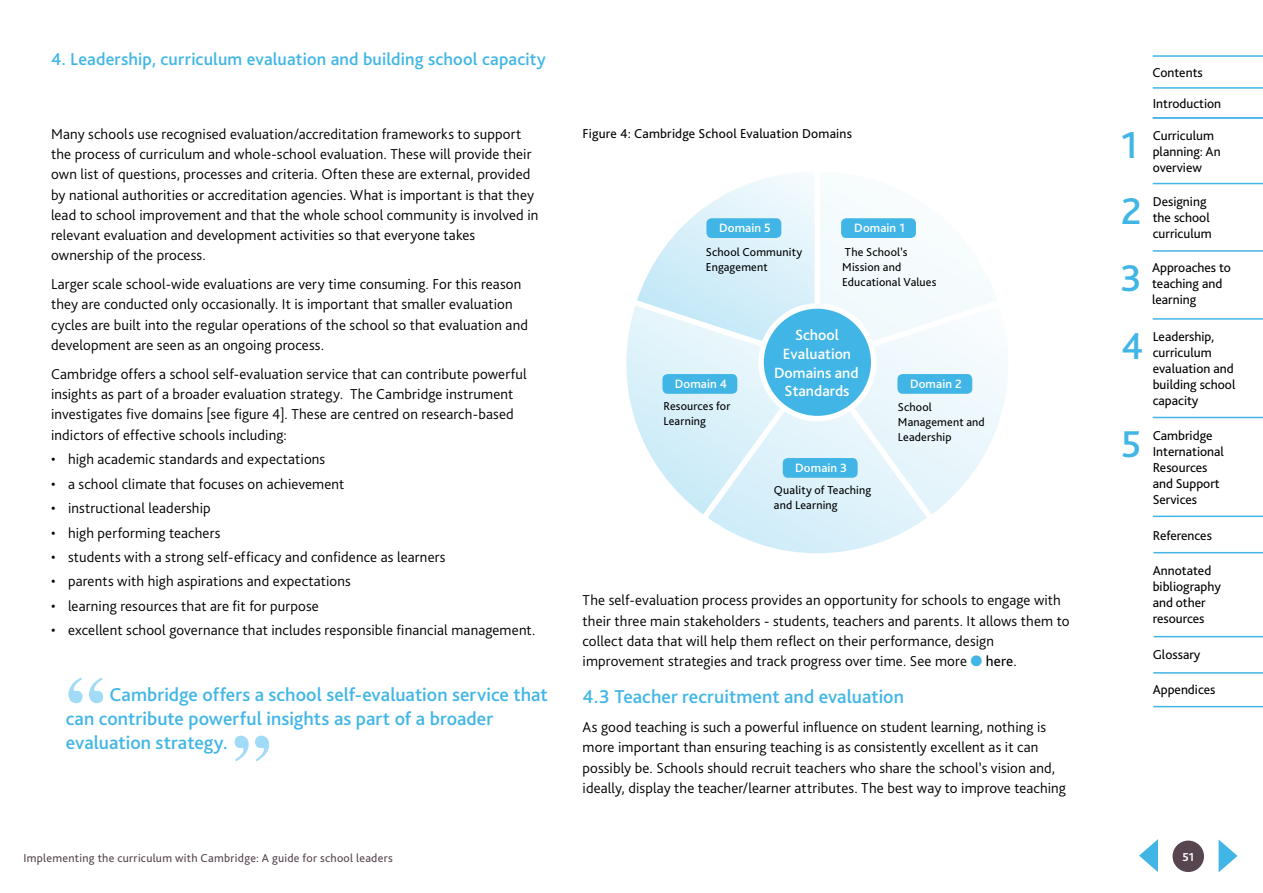
<style>
.page{position:relative;width:1263px;height:893px;background:#fff}
.page>*{position:absolute;margin:0;border:0;box-sizing:border-box;transform-origin:0 0}
.t1{font:500 39px "Bliss Pro";color:#41b6e6}
.t2{font:500 19.5px/24px "Bliss Pro";color:#41b6e6}
.t3{font:500 18px "Bliss Pro";letter-spacing:.01em;color:#41b6e6}
.t4{font:500 15.6px/18.6px "Bliss Pro";color:#fff;text-align:center}
.t5{font:300 15px/20.2px "Bliss Pro";letter-spacing:.01em;color:#000}
.t6{font:13.5px/16px "Bliss Pro";color:#000}
.t7{font:500 12.6px "Bliss Pro";letter-spacing:.005em;color:#fff}
.t8{font:12px/15px "Bliss Pro";letter-spacing:.015em;color:#000}
.t9{font:12px "Bliss Pro";letter-spacing:.025em;color:#57454f}
.t10{font:700 12px "Bliss Pro";color:#fff}
.s1{color:#41b6e6}
.s2{font-weight:400}
</style>
<div class="page">
<svg style="left:1218px;top:839px;width:19px;height:33px"></svg>
<svg style="left:1139px;top:839px;width:19px;height:33px"></svg>
<div style="left:1172px;top:841px;width:32px;height:31px;background:#57454f;border-radius:50%"></div>
<hr style="left:1153px;top:250px;width:110px;height:2px;background:#41b6e6">
<hr style="left:1153px;top:183px;width:110px;height:1px;background:#41b6e6">
<hr style="left:1153px;top:318px;width:110px;height:2px;background:#41b6e6">
<hr style="left:1153px;top:417px;width:110px;height:1px;background:#41b6e6">
<hr style="left:1153px;top:516px;width:110px;height:1px;background:#41b6e6">
<hr style="left:1153px;top:552px;width:110px;height:1px;background:#41b6e6">
<hr style="left:1153px;top:672px;width:110px;height:2px;background:#41b6e6">
<hr style="left:1153px;top:706px;width:110px;height:1px;background:#41b6e6">
<hr style="left:1154px;top:636px;width:109px;height:1px;background:#41b6e6">
<hr style="left:1153px;top:117px;width:110px;height:2px;background:#41b6e6">
<hr style="left:1153px;top:87px;width:110px;height:2px;background:#41b6e6">
<hr style="left:1153px;top:55px;width:110px;height:2px;background:#41b6e6">
<svg style="left:68px;top:677px;width:35px;height:26px"></svg>
<svg style="left:235px;top:736px;width:34px;height:25px"></svg>
<svg style="left:627px;top:173px;width:381px;height:380px"></svg>
<div style="left:761px;top:306px;width:113px;height:113px;background:#41b6e6;border-radius:50%"></div>
<div style="left:758px;top:303px;width:118px;height:118px;border:5px solid #fff;border-radius:50%"></div>
<div style="left:841px;top:218px;width:75px;height:20px;background:#41b6e6;border-radius:5px"></div>
<div style="left:706px;top:218px;width:75px;height:20px;background:#41b6e6;border-radius:5px"></div>
<div style="left:897px;top:374px;width:75px;height:20px;background:#41b6e6;border-radius:5px"></div>
<div style="left:783px;top:458px;width:75px;height:20px;background:#41b6e6;border-radius:5px"></div>
<div style="left:662px;top:374px;width:75px;height:20px;background:#41b6e6;border-radius:5px"></div>
<p class="t3" style="left:51px;top:48px;width:496px">4. Leadership, curriculum evaluation and building school capacity</p>
<p class="t5" style="left:51px;top:124px;width:489px">Many schools use recognised evaluation/accreditation frameworks to support the process of curriculum and whole-school evaluation. These will provide their own list of questions, processes and criteria. Often these are external, provided by national authorities or accreditation agencies. What is important is that they lead to school improvement and that the whole school community is involved in relevant evaluation and development activities so that everyone takes ownership of the process.</p>
<p class="t5" style="left:51px;top:274px;width:478px">Larger scale school-wide evaluations are very time consuming. For this reason they are conducted only occasionally. It is important that smaller evaluation cycles are built into the regular operations of the school so that evaluation and development are seen as an ongoing process.</p>
<p class="t5" style="left:51px;top:364px;width:477px">Cambridge offers a school self-evaluation service that can contribute powerful insights as part of a broader evaluation strategy. The Cambridge instrument investigates five domains [see figure 4]. These are centred on research-based indictors of effective schools including:</p>
<p class="t5" style="left:51px;top:449px;width:276px">• high academic standards and expectations</p>
<p class="t5" style="left:51px;top:473px;width:295px">• a school climate that focuses on achievement</p>
<p class="t5" style="left:51px;top:498px;width:161px">• instructional leadership</p>
<p class="t5" style="left:51px;top:522px;width:171px">• high performing teachers</p>
<p class="t5" style="left:51px;top:547px;width:396px">• students with a strong self-efficacy and confidence as learners</p>
<p class="t5" style="left:51px;top:571px;width:301px">• parents with high aspirations and expectations</p>
<p class="t5" style="left:51px;top:596px;width:269px">• learning resources that are fit for purpose</p>
<p class="t5" style="left:51px;top:620px;width:486px">• excellent school governance that includes responsible financial management.</p>
<h2 class="t2" style="left:66px;top:682px;width:483px;text-indent:44px">Cambridge offers a school self-evaluation service that can contribute powerful insights as part of a broader evaluation strategy.</h2>
<p class="t6" style="left:583px;top:125px;width:271px">Figure 4: Cambridge School Evaluation Domains</p>
<p class="t7" style="left:719px;top:220px;width:53px">Domain 5</p>
<p class="t7" style="left:854px;top:220px;width:52px">Domain 1</p>
<p class="t8" style="left:706px;top:245px;width:98px">School Community<br>Engagement</p>
<p class="t8" style="left:842px;top:245px;width:96px">The School’s<br>Mission and<br>Educational Values</p>
<p class="t7" style="left:675px;top:376px;width:54px">Domain 4</p>
<p class="t8" style="left:663px;top:398px;width:69px">Resources for<br>Learning</p>
<p class="t4" style="left:774px;top:326px;width:86px">School<br>Evaluation<br>Domains and<br>Standards</p>
<p class="t7" style="left:795px;top:460px;width:53px">Domain 3</p>
<p class="t8" style="left:774px;top:482px;width:99px">Quality of Teaching and Learning</p>
<p class="t7" style="left:910px;top:376px;width:53px">Domain 2</p>
<p class="t8" style="left:898px;top:400px;width:88px">School<br>Management and<br>Leadership</p>
<p class="t5" style="left:583px;top:590px;width:488px">The self-evaluation process provides an opportunity for schools to engage with their three main stakeholders - students, teachers and parents. It allows them to collect data that will help them reflect on their performance, design improvement strategies and track progress over time. See more <span class="s1">●</span> <span class="s2">here</span>.</p>
<h2 class="t2" style="left:583px;top:685px;width:323px">4.3 Teacher recruitment and evaluation</h2>
<p class="t5" style="left:583px;top:717px;width:485px">As good teaching is such a powerful influence on student learning, nothing is more important than ensuring teaching is as consistently excellent as it can possibly be. Schools should recruit teachers who share the school’s vision and, ideally, display the teacher/learner attributes. The best way to improve teaching</p>
<h1 class="t1" style="left:1121px;top:121px;width:18px">1</h1>
<h1 class="t1" style="left:1121px;top:187px;width:22px">2</h1>
<h1 class="t1" style="left:1120px;top:254px;width:23px">3</h1>
<h1 class="t1" style="left:1121px;top:322px;width:24px">4</h1>
<h1 class="t1" style="left:1121px;top:420px;width:22px">5</h1>
<p class="t6" style="left:1152px;top:64px;width:52px">Contents</p>
<p class="t6" style="left:1153px;top:95px;width:70px">Introduction</p>
<p class="t6" style="left:1153px;top:127px;width:69px">Curriculum planning: An overview</p>
<p class="t6" style="left:1153px;top:193px;width:60px">Designing the school curriculum</p>
<p class="t6" style="left:1152px;top:260px;width:80px">Approaches to teaching and learning</p>
<p class="t6" style="left:1153px;top:328px;width:84px">Leadership, curriculum evaluation and building school capacity</p>
<p class="t6" style="left:1153px;top:427px;width:73px">Cambridge<br>International<br>Resources and Support<br>Services</p>
<p class="t6" style="left:1153px;top:527px;width:61px">References</p>
<p class="t6" style="left:1153px;top:562px;width:70px">Annotated bibliography and other resources</p>
<p class="t6" style="left:1153px;top:646px;width:49px">Glossary</p>
<p class="t6" style="left:1153px;top:681px;width:64px">Appendices</p>
<p class="t9" style="left:23px;top:850px;width:371px">Implementing the curriculum with Cambridge: A guide for school leaders</p>
<p class="t10" style="left:1182px;top:849px;width:13px">51</p>
</div>
